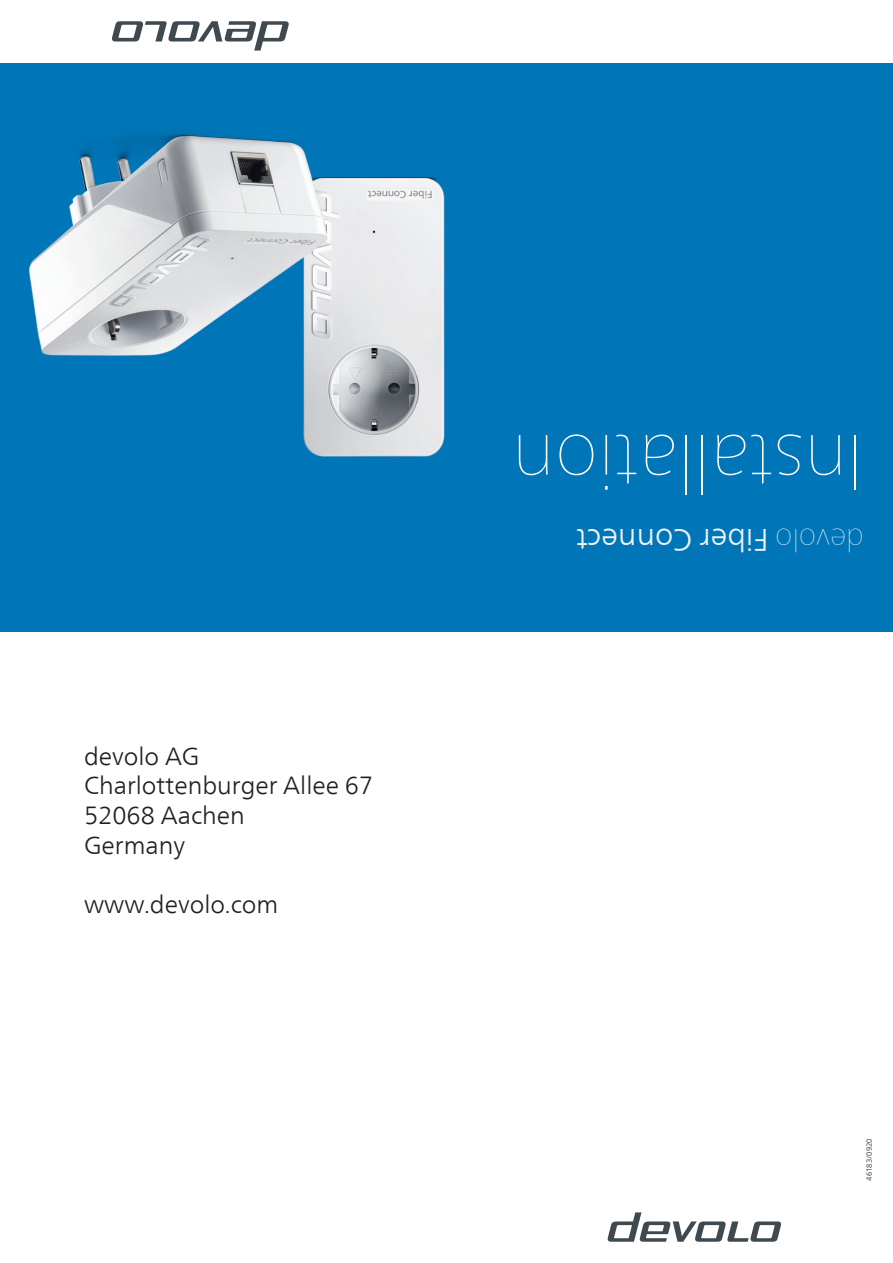
<style>
.page{position:relative;width:893px;height:1263px;background:#fff}
.page>*{position:absolute;margin:0;border:0;box-sizing:border-box;transform-origin:0 0}
.t1{font:200 78.15px "Frutiger Neue LT Com";color:#fff}
.t2{font:300 31.05px "Frutiger Neue LT Com";color:#f2f3f4}
.t3{font:300 24.75px/29.7px "Frutiger Neue LT Com";color:#231f20}
.t4{font:300 7.5px "Frutiger Neue LT Com";color:#231f20}
.s1{font-weight:200}
</style>
<div class="page">
<svg style="left:607px;top:1212px;width:174px;height:30px"></svg>
<div style="left:0;top:63px;width:893px;height:568px;background:#0076b8"></div>
<svg style="left:112px;top:21px;width:177px;height:30px"></svg>
<img style="left:29px;top:132px;width:416px;height:325px">
<p class="t3" style="left:84px;top:741px;width:291px">devolo AG<br>Charlottenburger Allee 67<br>52068 Aachen<br>Germany</p>
<p class="t3" style="left:84px;top:889px;width:196px">www.devolo.com</p>
<h1 class="t1" style="left:863px;top:510px;width:353px;rotate:-180deg">Installation</h1>
<p class="t2" style="left:864px;top:559px;width:289px;rotate:-180deg"><span class="s1">devolo</span> Fiber Connect</p>
<p class="t4" style="left:865px;top:1180px;width:44px;rotate:-90deg">46183/0920</p>
</div>
